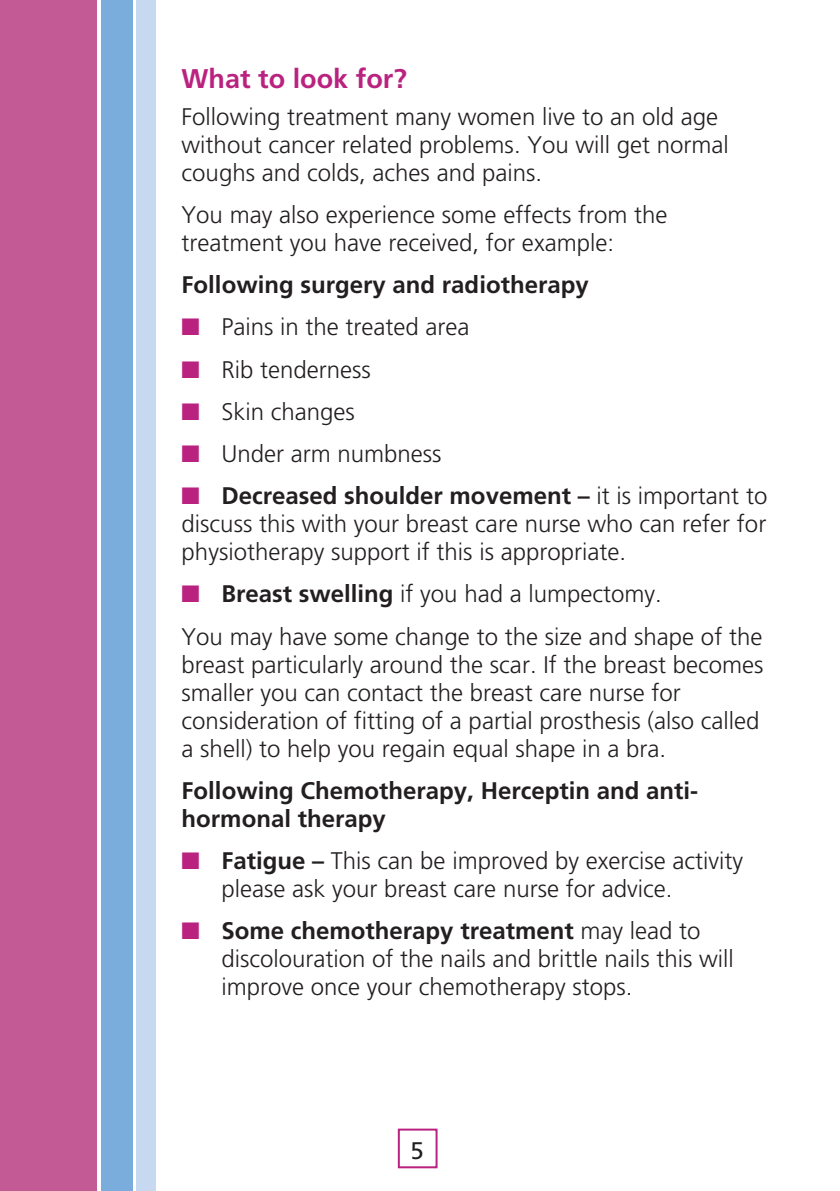
<style>
.page{position:relative;width:840px;height:1191px;background:#fff}
.page>*{position:absolute;margin:0;border:0;box-sizing:border-box;transform-origin:0 0}
.Sub1_Frut_13_5pt_bold{font:700 27px "Frutiger LT Pro";color:#ba2280}
.Bod1_Frut_12pt_light{font:300 24px/28px "Frutiger LT Pro";color:#231f20}
.bullet{font:300 24px/28px "Frutiger LT Pro";color:#231f20}
.Bod1_Frut_12pt_light-2{font:700 24px/28px "Frutiger LT Pro";color:#231f20}
.t1{font:24px "Frutiger LT Pro";color:#231f20}
.s1{color:#ba2280}
.s2{font-weight:700}
</style>
<div class="page">
<div style="left:397px;top:1128px;width:40px;height:40px;background:#fff;border:2px solid #ba2280"></div>
<div style="left:0;top:0;width:96px;height:1191px;background:#c45a95"></div>
<div style="left:101px;top:0;width:32px;height:1191px;background:#7aacdc"></div>
<div style="left:136px;top:0;width:19px;height:1191px;background:#c6d9f0"></div>
<p class="Sub1_Frut_13_5pt_bold" style="left:181px;top:63px;width:227px">What to look for?</p>
<p class="Bod1_Frut_12pt_light" style="left:181px;top:103px;width:548px">Following treatment many women live to an old age without cancer related problems. You will get normal coughs and colds, aches and pains.</p>
<p class="Bod1_Frut_12pt_light" style="left:181px;top:201px;width:487px">You may also experience some effects from the treatment you have received, for example:</p>
<p class="Bod1_Frut_12pt_light-2" style="left:181px;top:271px;width:408px">Following surgery and radiotherapy</p>
<p class="Bod1_Frut_12pt_light" style="left:181px;top:313px;width:289px"><span class="s1">■</span> Pains in the treated area</p>
<p class="Bod1_Frut_12pt_light" style="left:181px;top:355px;width:191px"><span class="s1">■</span> Rib tenderness</p>
<p class="Bod1_Frut_12pt_light" style="left:181px;top:398px;width:175px"><span class="s1">■</span> Skin changes</p>
<p class="Bod1_Frut_12pt_light" style="left:181px;top:440px;width:261px"><span class="s1">■</span> Under arm numbness</p>
<p class="Bod1_Frut_12pt_light" style="left:181px;top:482px;width:587px;text-align:justify"><span class="s1">■</span> <span class="s2">Decreased shoulder movement –</span> it is important to discuss this with your breast care nurse who can refer for physiotherapy support if this is appropriate.</p>
<p class="bullet" style="left:181px;top:580px;width:481px"><span class="s1">■</span> <span class="s2">Breast swelling</span> if you had a lumpectomy.</p>
<p class="Bod1_Frut_12pt_light" style="left:181px;top:622px;width:583px">You may have some change to the size and shape of the breast particularly around the scar. If the breast becomes smaller you can contact the breast care nurse for consideration of fitting of a partial prosthesis (also called a shell) to help you regain equal shape in a bra.</p>
<p class="Bod1_Frut_12pt_light-2" style="left:181px;top:776px;width:518px">Following Chemotherapy, Herceptin and anti&shy;hormonal therapy</p>
<p class="bullet" style="left:221px;top:847px;width:523px;text-indent:-40px"><span class="s1">■</span> <span class="s2">Fatigue –</span> This can be improved by exercise activity please ask your breast care nurse for advice.</p>
<p class="bullet" style="left:221px;top:917px;width:514px;text-indent:-40px"><span class="s1">■</span> <span class="s2">Some chemotherapy treatment</span> may lead to discolouration of the nails and brittle nails this will improve once your chemotherapy stops.</p>
<p class="t1" style="left:410px;top:1136px;width:15px">5</p>
</div>
